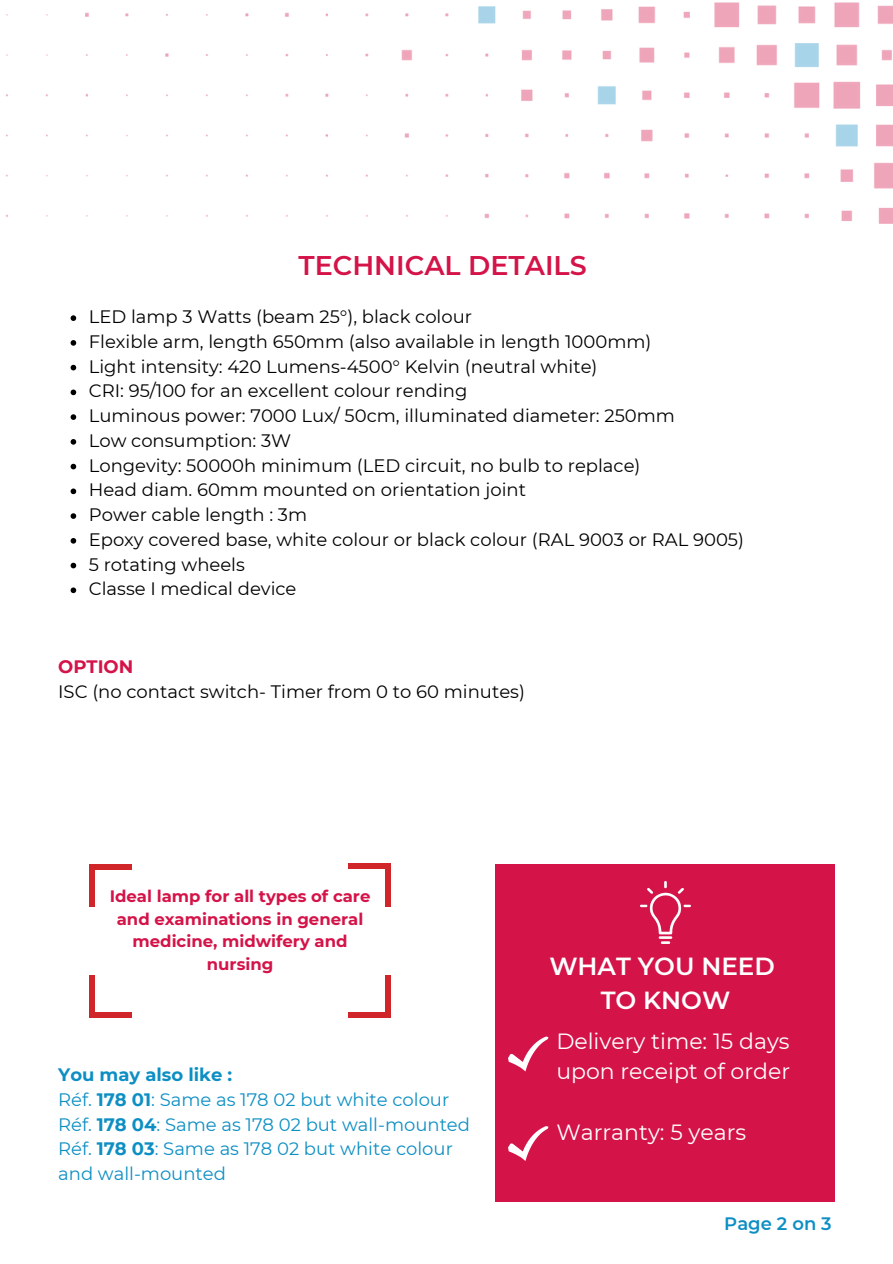
<style>
.page{position:relative;width:893px;height:1264px;background:#fff}
.page>*{position:absolute;margin:0;border:0;box-sizing:border-box;transform-origin:0 0}
.t1{font:600 27px "Montserrat";color:#d41348}
.t2{font:600 24.75px "Montserrat";color:#fff}
.t3{font:21.9px "Montserrat";color:#fff}
.t4{font:18px "Montserrat";color:#000}
.t5{font:18px/24.8px "Montserrat";color:#0d8fc4}
.t6{font:700 18px "Montserrat";color:#0d8fc4}
.t7{font:600 18px "Montserrat";color:#0d8fc4}
.t8{font:700 18px "Montserrat";color:#d41348}
.t9{font:700 16.5px/22.5px "Montserrat";color:#d41348;text-align:center}
.s1{font-weight:700}
.s2{color:#00bf63}
</style>
<div class="page">
<img style="left:5px;top:2px;width:887px;height:222px">
<div style="left:495px;top:863px;width:339px;height:338px;background:#d41348"></div>
<img style="left:640px;top:881px;width:50px;height:63px">
<svg style="left:508px;top:1036px;width:40px;height:35px"></svg>
<svg style="left:508px;top:1126px;width:40px;height:34px"></svg>
<div style="left:89px;top:863px;width:5px;height:43px;background:#d12629"></div>
<div style="left:89px;top:864px;width:43px;height:5px;background:#d12629"></div>
<div style="left:89px;top:1012px;width:43px;height:5px;background:#d12629"></div>
<div style="left:90px;top:975px;width:5px;height:42px;background:#d12629"></div>
<div style="left:385px;top:975px;width:6px;height:42px;background:#d12629"></div>
<div style="left:348px;top:1012px;width:43px;height:5px;background:#d12629"></div>
<div style="left:348px;top:863px;width:43px;height:5px;background:#d12629"></div>
<div style="left:385px;top:863px;width:5px;height:43px;background:#d12629"></div>
<svg style="left:71px;top:315px;width:5px;height:6px"></svg>
<svg style="left:71px;top:340px;width:5px;height:6px"></svg>
<svg style="left:71px;top:365px;width:5px;height:5px"></svg>
<svg style="left:71px;top:389px;width:5px;height:6px"></svg>
<svg style="left:71px;top:414px;width:5px;height:6px"></svg>
<svg style="left:71px;top:439px;width:5px;height:5px"></svg>
<svg style="left:71px;top:464px;width:5px;height:5px"></svg>
<svg style="left:71px;top:488px;width:5px;height:6px"></svg>
<svg style="left:71px;top:513px;width:5px;height:6px"></svg>
<svg style="left:71px;top:538px;width:5px;height:5px"></svg>
<svg style="left:71px;top:562px;width:5px;height:6px"></svg>
<svg style="left:71px;top:587px;width:5px;height:6px"></svg>
<p class="t1" style="left:298px;top:249px;width:290px">TECHNICAL DETAILS</p>
<p class="t4" style="left:89px;top:306px;width:385px">LED lamp 3 Watts (beam 25°), black colour</p>
<p class="t4" style="left:89px;top:330px;width:564px">Flexible arm, length 650mm (also available in length 1000mm)</p>
<p class="t4" style="left:89px;top:355px;width:510px">Light intensity: 420 Lumens-4500° Kelvin (neutral white)</p>
<p class="t4" style="left:89px;top:380px;width:380px">CRI: 95/100 for an excellent colour rending</p>
<p class="t4" style="left:89px;top:405px;width:587px">Luminous power: 7000 Lux/ 50cm, illuminated diameter: 250mm</p>
<p class="t4" style="left:89px;top:429px;width:204px">Low consumption: 3W</p>
<p class="t4" style="left:89px;top:454px;width:553px">Longevity: 50000h minimum (LED circuit, no bulb to replace)</p>
<p class="t4" style="left:89px;top:479px;width:438px">Head diam. 60mm mounted on orientation joint</p>
<p class="t4" style="left:89px;top:503px;width:220px">Power cable length : 3m</p>
<p class="t4" style="left:89px;top:528px;width:656px">Epoxy covered base, white colour or black colour (RAL 9003 or RAL 9005)</p>
<p class="t4" style="left:89px;top:553px;width:158px">5 rotating wheels</p>
<p class="t4" style="left:89px;top:578px;width:209px">Classe I medical device</p>
<p class="t8" style="left:58px;top:655px;width:77px">OPTION</p>
<p class="t4" style="left:58px;top:680px;width:468px">ISC (no contact switch- Timer from 0 to 60 minutes)</p>
<p class="t9" style="left:110px;top:885px;width:262px">Ideal lamp for all types of care and examinations in general medicine, midwifery and nursing</p>
<p class="t6" style="left:58px;top:1063px;width:175px">You may also like :</p>
<p class="t5" style="left:58px;top:1086px;width:392px">Réf. <span class="s1">178 01</span>: Same as 178 02 but white colour</p>
<p class="t5" style="left:58px;top:1111px;width:413px">Réf. <span class="s1">178 04</span>: Same as 178 02 but wall-mounted</p>
<p class="t5" style="left:58px;top:1136px;width:396px">Réf. <span class="s1">178 03</span>: Same as 178 02 but white colour and wall-mounted</p>
<p class="t2" style="left:549px;top:950px;width:227px">WHAT YOU NEED</p>
<p class="t2" style="left:600px;top:984px;width:131px">TO KNOW</p>
<p class="t3" style="left:556px;top:1027px;width:235px">Delivery time: 15 days</p>
<p class="t3" style="left:556px;top:1058px;width:235px">upon receipt of order</p>
<p class="t3" style="left:556px;top:1118px;width:252px">Warranty: 5 years (<span class="s2">hors</span></p>
<p class="t3" style="left:670px;top:1118px;width:14px">3</p>
<p class="t7" style="left:724px;top:1212px;width:109px">Page 2 on 3</p>
</div>
